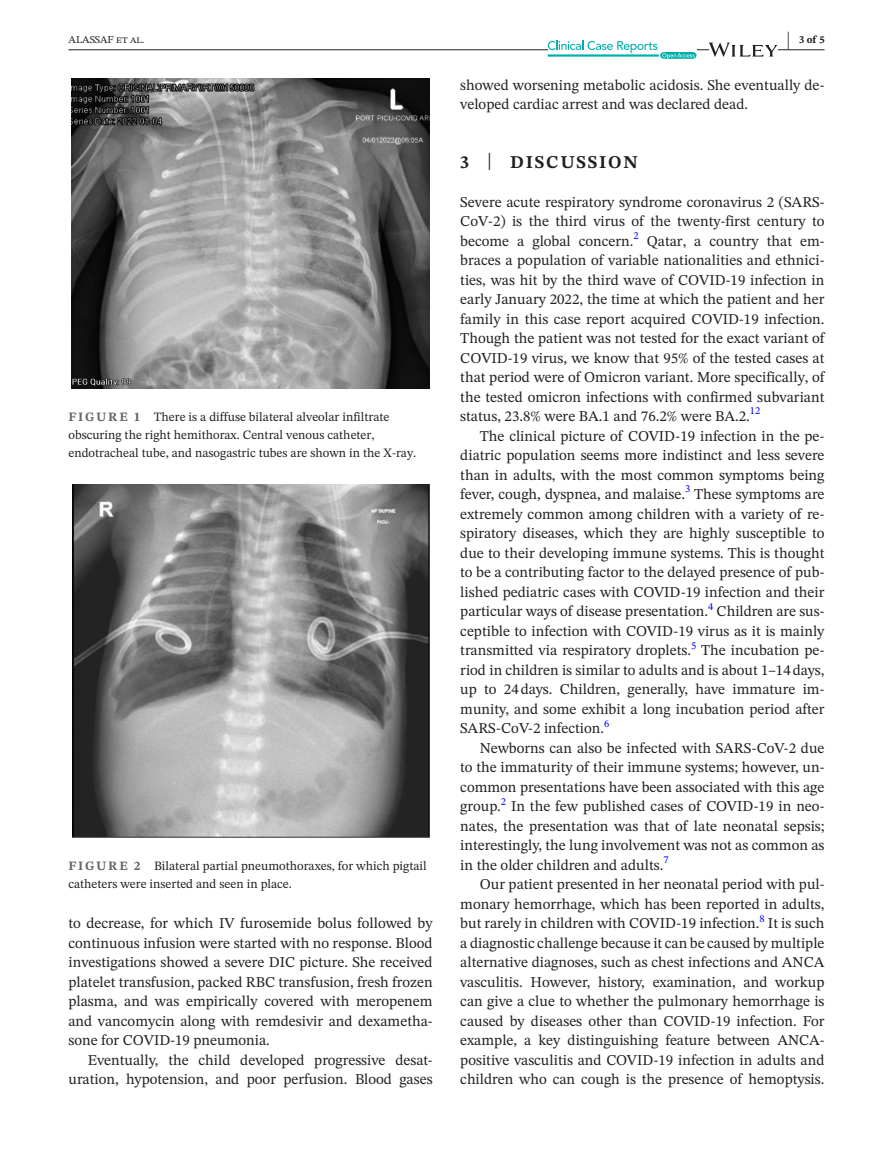
<style>
.page{position:relative;width:893px;height:1174px;background:#fff}
.page>*{position:absolute;margin:0;border:0;box-sizing:border-box;transform-origin:0 0}
.t1{font:700 21px "STIX Two Text";color:#231f20;scale:.42 1}
.t2{font:700 18px "STIX Two Text";letter-spacing:.1em;color:#231f20}
.t3{font:15px/19.5px "STIX Two Text";color:#231f20;text-align:justify}
.t4{font:12.75px/18px "STIX Two Text";color:#231f20}
.t5{font:10.5px "STIX Two Text";color:#231f20}
.t6{font:10.5px "STIX Two Text";color:#00f}
.t7{font:700 10.5px "STIX Two Text";color:#231f20}
.s1{font-weight:700;color:#636366}
.s2{font-weight:400;font-size:23.7px}
</style>
<div class="page">
<hr style="left:68px;top:49px;width:756px;height:1px;background:#231f20">
<svg style="left:548px;top:41px;width:148px;height:18px"></svg>
<svg style="left:709px;top:43px;width:68px;height:14px"></svg>
<img style="left:72px;top:79px;width:357px;height:310px">
<div style="left:68px;top:485px;width:365px;height:353px;background:linear-gradient(to bottom,#fff,#fff)"></div>
<img style="left:72px;top:485px;width:357px;height:353px">
<h1 class="t1" style="left:787px;top:24px;width:8px">|</h1>
<p class="t5" style="left:68px;top:32px;width:77px">ALASSAF et al.</p>
<p class="t7" style="left:799px;top:32px;width:27px">3 of 5</p>
<p class="t3" style="left:460px;top:75px;width:366px">showed worsening metabolic acidosis. She eventually de&shy;veloped cardiac arrest and was declared dead.</p>
<p class="t4" style="left:68px;top:407px;width:349px"><span class="s1">FIGURE 1</span> There is a diffuse bilateral alveolar infiltrate obscuring the right hemithorax. Central venous catheter, endotracheal tube, and nasogastric tubes are shown in the X-ray.</p>
<p class="t4" style="left:68px;top:856px;width:360px"><span class="s1">FIGURE 2</span> Bilateral partial pneumothoraxes, for which pigtail catheters were inserted and seen in place.</p>
<p class="t3" style="left:68px;top:913px;width:366px">to decrease, for which IV furosemide bolus followed by continuous infusion were started with no response. Blood investigations showed a severe DIC picture. She received platelet transfusion, packed RBC transfusion, fresh frozen plasma, and was empirically covered with meropenem and vancomycin along with remdesivir and dexametha&shy;sone for COVID-19 pneumonia.</p>
<p class="t3" style="left:68px;top:1050px;width:366px;text-align:right">Eventually, the child developed progressive desat&shy;uration, hypotension, and poor perfusion. Blood gases</p>
<p class="t2" style="left:460px;top:149px;width:179px">3 <span class="s2">|</span> DISCUSSION</p>
<p class="t3" style="left:460px;top:192px;width:366px">Severe acute respiratory syndrome coronavirus 2 (SARS-CoV-2) is the third virus of the twenty-first century to become a global concern.</p>
<p class="t6" style="left:634px;top:228px;width:7px">2</p>
<p class="t3" style="left:460px;top:231px;width:366px;text-indent:186px">Qatar, a country that em&shy;braces a population of variable nationalities and ethnici&shy;ties, was hit by the third wave of COVID-19 infection in early January 2022, the time at which the patient and her family in this case report acquired COVID-19 infection.<br>Though the patient was not tested for the exact variant of COVID-19 virus, we know that 95% of the tested cases at that period were of Omicron variant. More specifically, of the tested omicron infections with confirmed subvariant status, 23.8% were BA.1 and 76.2% were BA.2.</p>
<p class="t6" style="left:750px;top:403px;width:12px">12</p>
<p class="t3" style="left:460px;top:426px;width:366px;text-indent:20px">The clinical picture of COVID-19 infection in the pe&shy;diatric population seems more indistinct and less severe than in adults, with the most common symptoms being fever, cough, dyspnea, and malaise.</p>
<p class="t6" style="left:685px;top:481px;width:7px">3</p>
<p class="t3" style="left:460px;top:484px;width:366px;text-indent:234px">These symptoms are extremely common among children with a variety of re&shy;spiratory diseases, which they are highly susceptible to due to their developing immune systems. This is thought to be a contributing factor to the delayed presence of pub&shy;lished pediatric cases with COVID-19 infection and their particular ways of disease presentation.</p>
<p class="t6" style="left:708px;top:598px;width:7px">4</p>
<p class="t3" style="left:460px;top:601px;width:366px;text-indent:256px">Children are sus&shy;ceptible to infection with COVID-19 virus as it is mainly transmitted via respiratory droplets.</p>
<p class="t6" style="left:691px;top:637px;width:7px">5</p>
<p class="t3" style="left:460px;top:640px;width:366px;text-indent:241px">The incubation pe&shy;riod in children is similar to adults and is about 1–14days, up to 24days. Children, generally, have immature im&shy;munity, and some exhibit a long incubation period after SARS-CoV-2 infection.</p>
<p class="t6" style="left:604px;top:715px;width:7px">6</p>
<p class="t3" style="left:460px;top:738px;width:366px;text-indent:20px">Newborns can also be infected with SARS-CoV-2 due to the immaturity of their immune systems; however, un&shy;common presentations have been associated with this age group.</p>
<p class="t6" style="left:501px;top:793px;width:7px">2</p>
<p class="t3" style="left:460px;top:796px;width:366px;text-indent:51px">In the few published cases of COVID-19 in neo&shy;nates, the presentation was that of late neonatal sepsis; interestingly, the lung involvement was not as common as in the older children and adults.</p>
<p class="t6" style="left:663px;top:852px;width:7px">7</p>
<p class="t3" style="left:460px;top:874px;width:366px;text-indent:20px">Our patient presented in her neonatal period with pul&shy;monary hemorrhage, which has been reported in adults, but rarely in children with COVID-19 infection.</p>
<p class="t6" style="left:760px;top:910px;width:7px">8</p>
<p class="t3" style="left:460px;top:913px;width:366px;text-indent:308px">It is such a diagnostic challenge because it can be caused by multiple alternative diagnoses, such as chest infections and ANCA vasculitis. However, history, examination, and workup can give a clue to whether the pulmonary hemorrhage is caused by diseases other than COVID-19 infection. For example, a key distinguishing feature between ANCA&shy;positive vasculitis and COVID-19 infection in adults and children who can cough is the presence of hemoptysis.</p>
</div>
